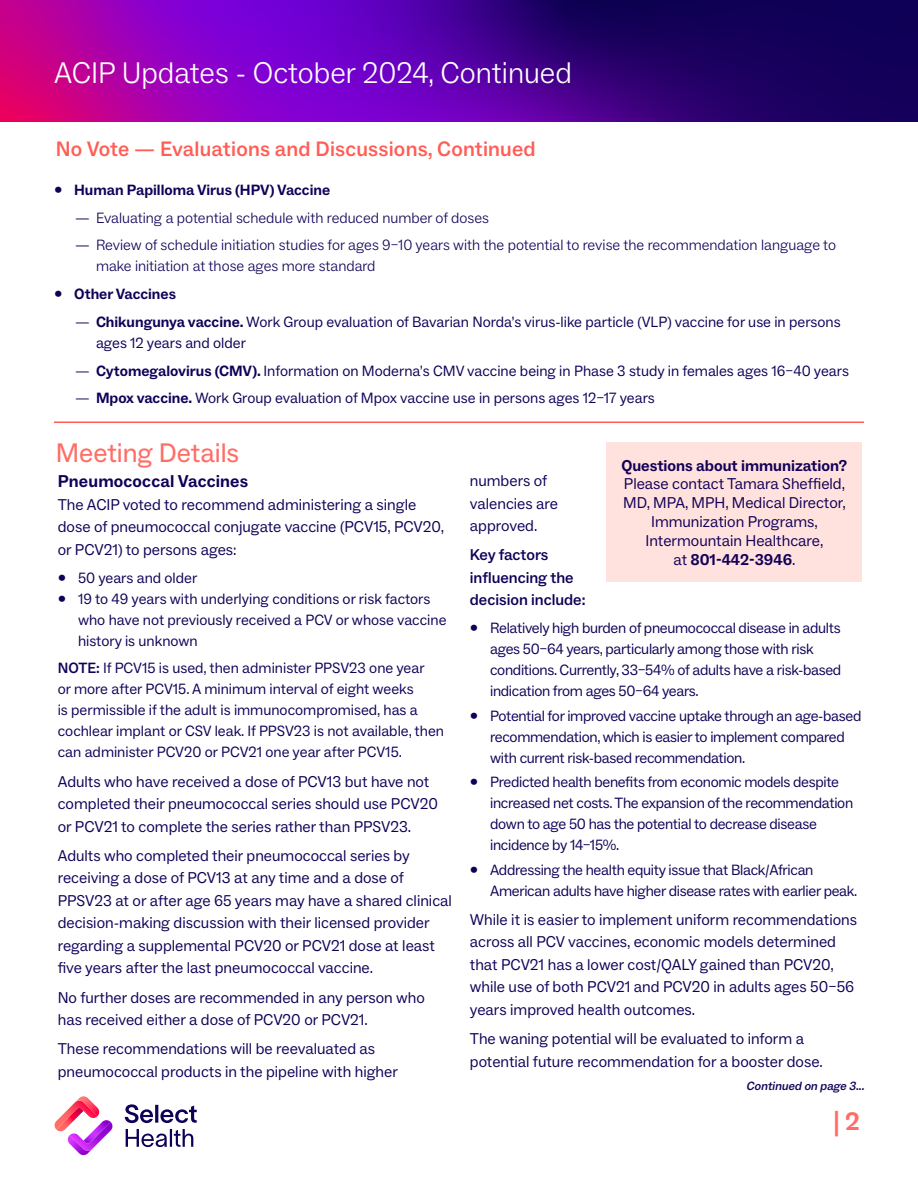
<style>
.page{position:relative;width:918px;height:1188px;background:#fff}
.page>*{position:absolute;margin:0;border:0;box-sizing:border-box;transform-origin:0 0}
.t1{font:300 30px "ABC Social";color:#fff}
.Header__17_pt_Coral{font:27px "ABC Social";letter-spacing:-.005em;color:#ff6d66}
.t2{font:700 25.5px "ABC Social";color:#ff6d66}
.Body_Copy__Sidebar_12_pt_Dk_Blue{font:500 21px "ABC Social";letter-spacing:.01em;color:#ff5d55}
.Body_Copy__Sidebar_12_pt_Dk_Blue-2{font:700 17.25px "ABC Social";letter-spacing:.01em;color:#110057}
.Body_Copy__10_5_pt_Blue{font:15.75px/22.5px "ABC Social";color:#110057}
.Body_Copy__10_5_pt_Blue-2{font:500 15.75px/22.5px "ABC Social";color:#110057}
.Body_Copy_Bulleted_L1__10_pt_Blue{font:15px/21px "ABC Social";color:#110057}
.Body_Copy_Bulleted_L1__10_pt_Blue-2{font:15px/21px "ABC Social";letter-spacing:-.02em;color:#110057}
.t3{font:300 15px/21px "ABC Social";color:#110057}
.t4{font:700 15px "ABC Social";color:#110057}
.Continued_On_From{font:italic 500 12px "ABC Social";color:#110057}
.s1{font-weight:400}
.s2{font-weight:700}
.s3{font-weight:500}
</style>
<div class="page">
<hr style="left:54px;top:422px;width:810px;height:1px;background:#ff5d55">
<svg style="left:0;top:0;width:918px;height:122px;background:#5d0092"></svg>
<svg style="left:125px;top:1104px;width:72px;height:43px"></svg>
<svg style="left:54px;top:1096px;width:59px;height:60px"></svg>
<div style="left:607px;top:442px;width:255px;height:139px;background:#ffe2dd"></div>
<h1 class="t1" style="left:54px;top:55px;width:520px">ACIP Updates - October 2024, Continued</h1>
<p class="Body_Copy__Sidebar_12_pt_Dk_Blue" style="left:56px;top:136px;width:481px">No Vote — Evaluations and Discussions, Continued</p>
<p class="t4" style="left:54px;top:181px;width:278px"><span class="s1">•</span> Human Papilloma Virus (HPV) Vaccine</p>
<p class="t3" style="left:75px;top:207px;width:416px"><span class="s1">—</span> Evaluating a potential schedule with reduced number of doses</p>
<p class="t3" style="left:96px;top:235px;width:742px;text-indent:-21px"><span class="s1">—</span> Review of schedule initiation studies for ages 9–10 years with the potential to revise the recommendation language to make initiation at those ages more standard</p>
<p class="t4" style="left:54px;top:285px;width:124px"><span class="s1">•</span> Other Vaccines</p>
<p class="Body_Copy_Bulleted_L1__10_pt_Blue" style="left:96px;top:311px;width:746px;text-indent:-21px">— <span class="s2">Chikungunya vaccine.</span> Work Group evaluation of Bavarian Norda’s virus-like particle (VLP) vaccine for use in persons ages 12 years and older</p>
<p class="Body_Copy_Bulleted_L1__10_pt_Blue" style="left:75px;top:360px;width:776px">— <span class="s2">Cytomegalovirus (CMV).</span> Information on Moderna’s CMV vaccine being in Phase 3 study in females ages 16–40 years</p>
<p class="Body_Copy_Bulleted_L1__10_pt_Blue" style="left:75px;top:388px;width:581px">— <span class="s2">Mpox vaccine.</span> Work Group evaluation of Mpox vaccine use in persons ages 12–17 years</p>
<p class="Header__17_pt_Coral" style="left:56px;top:436px;width:185px">Meeting Details</p>
<p class="Body_Copy__Sidebar_12_pt_Dk_Blue-2" style="left:58px;top:471px;width:192px">Pneumococcal Vaccines</p>
<p class="Body_Copy__10_5_pt_Blue" style="left:58px;top:493px;width:388px">The ACIP voted to recommend administering a single dose of pneumococcal conjugate vaccine (PCV15, PCV20, or PCV21) to persons ages:</p>
<p class="Body_Copy_Bulleted_L1__10_pt_Blue" style="left:58px;top:567px;width:141px">• 50 years and older</p>
<p class="Body_Copy_Bulleted_L1__10_pt_Blue" style="left:78px;top:588px;width:370px;text-indent:-20px">• 19 to 49 years with underlying conditions or risk factors who have not previously received a PCV or whose vaccine history is unknown</p>
<p class="Body_Copy_Bulleted_L1__10_pt_Blue" style="left:58px;top:658px;width:388px"><span class="s3">NOTE:</span> If PCV15 is used, then administer PPSV23 one year<br>or more after PCV15. A minimum interval of eight weeks<br>is permissible if the adult is immunocompromised, has a cochlear implant or CSV leak. If PPSV23 is not available, then can administer PCV20 or PCV21 one year after PCV15.</p>
<p class="Body_Copy__10_5_pt_Blue" style="left:58px;top:770px;width:382px">Adults who have received a dose of PCV13 but have not completed their pneumococcal series should use PCV20 or PCV21 to complete the series rather than PPSV23.</p>
<p class="Body_Copy__10_5_pt_Blue" style="left:58px;top:844px;width:396px">Adults who completed their pneumococcal series by receiving a dose of PCV13 at any time and a dose of PPSV23 at or after age 65 years may have a shared clinical decision-making discussion with their licensed provider regarding a supplemental PCV20 or PCV21 dose at least five years after the last pneumococcal vaccine.</p>
<p class="Body_Copy__10_5_pt_Blue" style="left:58px;top:986px;width:369px">No further doses are recommended in any person who has received either a dose of PCV20 or PCV21.</p>
<p class="Body_Copy__10_5_pt_Blue" style="left:58px;top:1038px;width:342px">These recommendations will be reevaluated as pneumococcal products in the pipeline with higher</p>
<p class="Body_Copy__10_5_pt_Blue" style="left:621px;top:456px;width:227px;line-height:18.9px;text-align:center"><span class="s2">Questions about immunization?<br></span>Please contact Tamara Sheffield,<br>MD, MPA, MPH, Medical Director,<br>Immunization Programs,<br>Intermountain Healthcare,<br>at <span class="s2">801-442-3946</span>.</p>
<p class="Body_Copy__10_5_pt_Blue" style="left:470px;top:470px;width:90px">numbers of valencies are approved.</p>
<p class="Body_Copy__10_5_pt_Blue-2" style="left:470px;top:544px;width:117px">Key factors influencing the decision include:</p>
<p class="Body_Copy_Bulleted_L1__10_pt_Blue-2" style="left:490px;top:618px;width:353px;text-indent:-20px">• Relatively high burden of pneumococcal disease in adults ages 50–64 years, particularly among those with risk conditions. Currently, 33–54% of adults have a risk-based indication from ages 50–64 years.</p>
<p class="Body_Copy_Bulleted_L1__10_pt_Blue-2" style="left:490px;top:705px;width:373px;text-indent:-20px">• Potential for improved vaccine uptake through an age-based recommendation, which is easier to implement compared with current risk-based recommendation.</p>
<p class="Body_Copy_Bulleted_L1__10_pt_Blue-2" style="left:490px;top:772px;width:365px;text-indent:-20px">• Predicted health benefits from economic models despite increased net costs. The expansion of the recommendation down to age 50 has the potential to decrease disease incidence by 14–15%.</p>
<p class="Body_Copy_Bulleted_L1__10_pt_Blue-2" style="left:490px;top:859px;width:369px;text-indent:-20px">• Addressing the health equity issue that Black/African<br>American adults have higher disease rates with earlier peak.</p>
<p class="Body_Copy__10_5_pt_Blue" style="left:470px;top:908px;width:389px">While it is easier to implement uniform recommendations across all PCV vaccines, economic models determined that PCV21 has a lower cost/QALY gained than PCV20, while use of both PCV21 and PCV20 in adults ages 50–56 years improved health outcomes.</p>
<p class="Body_Copy__10_5_pt_Blue" style="left:470px;top:1028px;width:355px">The waning potential will be evaluated to inform a potential future recommendation for a booster dose.</p>
<p class="Continued_On_From" style="left:746px;top:1079px;width:122px">Continued on page 3...</p>
<h3 class="t2" style="left:834px;top:1105px;width:28px">| 2</h3>
</div>
